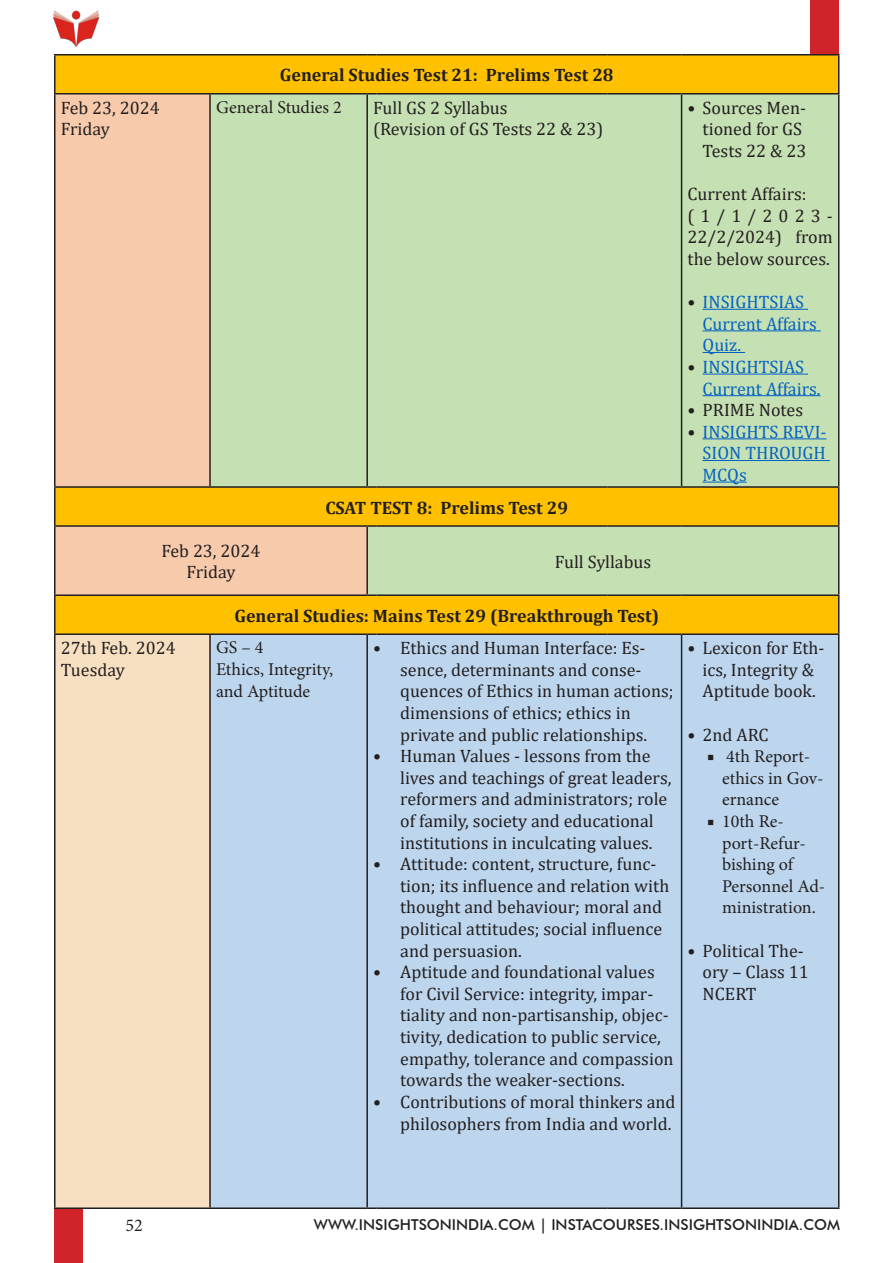
<style>
.page{position:relative;width:893px;height:1263px;background:#fff}
.page>*{position:absolute;margin:0;border:0;box-sizing:border-box;transform-origin:0 0}
.Paragraph_cambaria{font:18px/21.6px "Cambria";color:#231f20}
.t1{font:18px/21.6px "Minion Pro";color:#231f20}
.Paragraph_cambaria-2{font:700 18px "Cambria";color:#231f20}
.t2{font:18px/21.6px "Cambria";color:#0563c1}
.t3{font:500 15px "Futura BT";color:#231f20}
.s1{color:#231f20}
</style>
<div class="page">
<div style="left:54px;top:1209px;width:28px;height:54px;background:#d1232a"></div>
<div style="left:810px;top:0;width:29px;height:54px;background:#d1232a"></div>
<img style="left:53px;top:10px;width:47px;height:38px">
<div style="left:56px;top:56px;width:782px;height:577px;background:#ffc000"></div>
<svg style="left:56px;top:95px;width:154px;height:499px;background:#f7c99f"></svg>
<svg style="left:210px;top:95px;width:628px;height:499px;background:#cadca5"></svg>
<div style="left:55px;top:634px;width:155px;height:574px;background:#f7dfc1"></div>
<div style="left:211px;top:635px;width:627px;height:572px;background:#bdd6ee"></div>
<hr style="left:54px;top:54px;width:156px;height:2px;background:#231f20">
<hr style="left:54px;top:56px;width:2px;height:37px;background:#231f20">
<hr style="left:210px;top:54px;width:157px;height:2px;background:#231f20">
<svg style="left:367px;top:54px;width:9px;height:2px"></svg>
<hr style="left:376px;top:54px;width:232px;height:2px;background:#231f20">
<hr style="left:608px;top:54px;width:74px;height:2px;background:#231f20">
<hr style="left:682px;top:54px;width:157px;height:2px;background:#231f20">
<hr style="left:838px;top:56px;width:1px;height:37px;background:#231f20">
<hr style="left:54px;top:93px;width:156px;height:2px;background:#231f20">
<hr style="left:54px;top:95px;width:2px;height:391px;background:#231f20">
<hr style="left:210px;top:93px;width:157px;height:2px;background:#231f20">
<hr style="left:209px;top:95px;width:2px;height:391px;background:#231f20">
<svg style="left:367px;top:93px;width:9px;height:2px"></svg>
<hr style="left:366px;top:95px;width:2px;height:391px;background:#231f20">
<hr style="left:376px;top:93px;width:232px;height:2px;background:#231f20">
<hr style="left:608px;top:93px;width:74px;height:2px;background:#231f20">
<hr style="left:682px;top:93px;width:157px;height:2px;background:#231f20">
<hr style="left:681px;top:95px;width:1px;height:391px;background:#231f20">
<hr style="left:838px;top:95px;width:1px;height:391px;background:#231f20">
<hr style="left:54px;top:486px;width:156px;height:2px;background:#231f20">
<hr style="left:54px;top:488px;width:2px;height:37px;background:#231f20">
<hr style="left:210px;top:486px;width:157px;height:2px;background:#231f20">
<svg style="left:367px;top:486px;width:9px;height:2px"></svg>
<hr style="left:376px;top:486px;width:232px;height:2px;background:#231f20">
<hr style="left:608px;top:486px;width:74px;height:2px;background:#231f20">
<hr style="left:682px;top:486px;width:157px;height:2px;background:#231f20">
<hr style="left:838px;top:488px;width:1px;height:37px;background:#231f20">
<hr style="left:54px;top:525px;width:156px;height:2px;background:#231f20">
<hr style="left:54px;top:527px;width:2px;height:67px;background:#231f20">
<hr style="left:210px;top:525px;width:157px;height:2px;background:#231f20">
<svg style="left:367px;top:525px;width:9px;height:2px"></svg>
<hr style="left:366px;top:527px;width:2px;height:67px;background:#231f20">
<hr style="left:376px;top:525px;width:232px;height:2px;background:#231f20">
<hr style="left:608px;top:525px;width:74px;height:2px;background:#231f20">
<hr style="left:682px;top:525px;width:157px;height:2px;background:#231f20">
<hr style="left:838px;top:527px;width:1px;height:67px;background:#231f20">
<hr style="left:54px;top:594px;width:156px;height:2px;background:#231f20">
<hr style="left:54px;top:596px;width:2px;height:37px;background:#231f20">
<hr style="left:210px;top:594px;width:157px;height:2px;background:#231f20">
<svg style="left:367px;top:594px;width:9px;height:2px"></svg>
<hr style="left:376px;top:594px;width:232px;height:2px;background:#231f20">
<hr style="left:608px;top:594px;width:74px;height:2px;background:#231f20">
<hr style="left:682px;top:594px;width:157px;height:2px;background:#231f20">
<hr style="left:838px;top:596px;width:1px;height:37px;background:#231f20">
<hr style="left:54px;top:633px;width:156px;height:2px;background:#231f20">
<hr style="left:54px;top:635px;width:2px;height:572px;background:#231f20">
<hr style="left:210px;top:633px;width:157px;height:2px;background:#231f20">
<hr style="left:209px;top:635px;width:2px;height:572px;background:#231f20">
<svg style="left:367px;top:633px;width:9px;height:2px"></svg>
<hr style="left:366px;top:635px;width:2px;height:572px;background:#231f20">
<hr style="left:376px;top:633px;width:232px;height:2px;background:#231f20">
<hr style="left:608px;top:633px;width:74px;height:2px;background:#231f20">
<hr style="left:682px;top:633px;width:157px;height:2px;background:#231f20">
<hr style="left:681px;top:635px;width:1px;height:572px;background:#231f20">
<hr style="left:838px;top:635px;width:1px;height:572px;background:#231f20">
<hr style="left:54px;top:1207px;width:156px;height:2px;background:#231f20">
<hr style="left:210px;top:1207px;width:157px;height:2px;background:#231f20">
<svg style="left:367px;top:1207px;width:9px;height:2px"></svg>
<hr style="left:376px;top:1207px;width:232px;height:2px;background:#231f20">
<hr style="left:608px;top:1207px;width:74px;height:2px;background:#231f20">
<hr style="left:682px;top:1207px;width:157px;height:2px;background:#231f20">
<hr style="left:703px;top:309px;width:105px;height:1px;background:#0563c1">
<hr style="left:703px;top:330px;width:118px;height:1px;background:#0563c1">
<hr style="left:703px;top:352px;width:42px;height:1px;background:#0563c1">
<hr style="left:703px;top:374px;width:105px;height:1px;background:#0563c1">
<hr style="left:703px;top:395px;width:118px;height:1px;background:#0563c1">
<hr style="left:703px;top:438px;width:124px;height:1px;background:#0563c1">
<hr style="left:703px;top:460px;width:127px;height:1px;background:#0563c1">
<hr style="left:703px;top:482px;width:44px;height:1px;background:#0563c1">
<p class="Paragraph_cambaria" style="left:61px;top:97px;width:101px">Feb 23, 2024</p>
<p class="Paragraph_cambaria" style="left:61px;top:118px;width:51px">Friday</p>
<p class="Paragraph_cambaria-2" style="left:280px;top:62px;width:335px">General Studies Test 21: Prelims Test 28</p>
<p class="t1" style="left:216px;top:96px;width:127px">General Studies 2</p>
<p class="Paragraph_cambaria" style="left:373px;top:97px;width:136px">Full GS 2 Syllabus</p>
<p class="Paragraph_cambaria" style="left:373px;top:118px;width:232px">(Revision of GS Tests 22 &amp; 23)</p>
<p class="Paragraph_cambaria-2" style="left:325px;top:495px;width:244px">CSAT TEST 8: Prelims Test 29</p>
<p class="Paragraph_cambaria" style="left:161px;top:540px;width:101px">Feb 23, 2024</p>
<p class="Paragraph_cambaria" style="left:186px;top:561px;width:51px">Friday</p>
<p class="Paragraph_cambaria" style="left:555px;top:551px;width:98px">Full Syllabus</p>
<p class="Paragraph_cambaria-2" style="left:234px;top:603px;width:426px">General Studies: Mains Test 29 (Breakthrough Test)</p>
<p class="Paragraph_cambaria" style="left:61px;top:637px;width:117px">27th Feb. 2024</p>
<p class="Paragraph_cambaria" style="left:61px;top:659px;width:66px">Tuesday</p>
<p class="t1" style="left:216px;top:637px;width:49px">GS – 4</p>
<p class="t1" style="left:216px;top:658px;width:119px">Ethics, Integrity, and Aptitude</p>
<p class="Paragraph_cambaria" style="left:400px;top:637px;width:275px;text-indent:-27px">• Ethics and Human Interface: Es&shy;sence, determinants and conse&shy;quences of Ethics in human actions; dimensions of ethics; ethics in private and public relationships.</p>
<p class="Paragraph_cambaria" style="left:400px;top:745px;width:273px;text-indent:-27px">• Human Values - lessons from the lives and teachings of great leaders, reformers and administrators; role of family, society and educational institutions in inculcating values.</p>
<p class="Paragraph_cambaria" style="left:400px;top:853px;width:271px;text-indent:-27px">• Attitude: content, structure, func&shy;tion; its influence and relation with thought and behaviour; moral and political attitudes; social influence and persuasion.</p>
<p class="Paragraph_cambaria" style="left:400px;top:961px;width:275px;text-indent:-27px">• Aptitude and foundational values for Civil Service: integrity, impar&shy;tiality and non-partisanship, objec&shy;tivity, dedication to public service, empathy, tolerance and compassion towards the weaker-sections.</p>
<p class="Paragraph_cambaria" style="left:373px;top:1091px;width:304px;text-align:right">• Contributions of moral thinkers and philosophers from India and world.</p>
<p class="Paragraph_cambaria" style="left:703px;top:97px;width:105px;text-indent:-15px">• Sources Men&shy;tioned for GS<br>Tests 22 &amp; 23</p>
<p class="Paragraph_cambaria" style="left:688px;top:183px;width:121px">Current Affairs:</p>
<p class="Paragraph_cambaria" style="left:688px;top:205px;width:147px;text-align:justify">(1/1/2023- 22/2/2024) from the below sources.</p>
<p class="t2" style="left:703px;top:291px;width:116px;text-indent:-15px"><span class="s1">•</span> INSIGHTSIAS<br>Current Affairs<br>Quiz.</p>
<p class="t2" style="left:703px;top:356px;width:120px;text-indent:-15px"><span class="s1">•</span> INSIGHTSIAS<br>Current Affairs.</p>
<p class="Paragraph_cambaria" style="left:688px;top:399px;width:117px">• PRIME Notes</p>
<p class="t2" style="left:703px;top:421px;width:125px;text-align:justify;text-indent:-15px"><span class="s1">•</span> INSIGHTS REVI-SION THROUGH MCQs</p>
<p class="Paragraph_cambaria" style="left:688px;top:637px;width:138px;text-align:center">• Lexicon for Eth&shy;ics, Integrity &amp;<br>Aptitude book.</p>
<p class="Paragraph_cambaria" style="left:688px;top:724px;width:83px">• 2nd ARC</p>
<p class="t1" style="left:722px;top:746px;width:103px;text-indent:-15px">■ 4th Report&shy;ethics in Gov&shy;ernance</p>
<p class="t1" style="left:722px;top:810px;width:105px;text-indent:-15px">■ 10th Re&shy;port-Refur&shy;bishing of<br>Personnel Ad&shy;ministration.</p>
<p class="Paragraph_cambaria" style="left:703px;top:940px;width:108px;text-indent:-15px">• Political The&shy;ory – Class 11<br>NCERT</p>
<p class="t1" style="left:125px;top:1215px;width:19px">52</p>
<p class="t3" style="left:314px;top:1215px;width:528px">WWW.INSIGHTSONINDIA.COM | INSTACOURSES.INSIGHTSONINDIA.COM</p>
</div>
